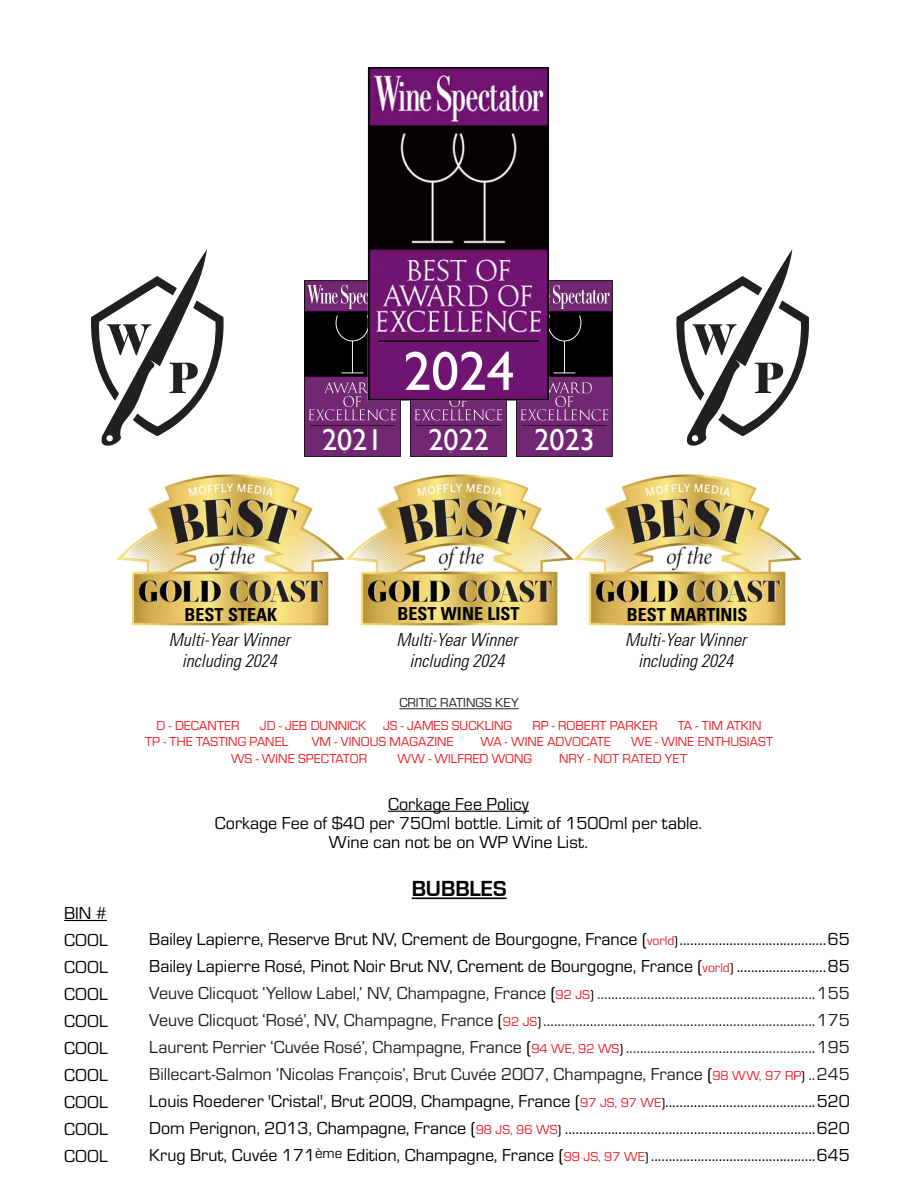
<style>
.page{position:relative;width:918px;height:1188px;background:#fff}
.page>*{position:absolute;margin:0;border:0;box-sizing:border-box;transform-origin:0 0}
.t1{font:55.5px "Gill Sans";color:#fff}
.t2{font:30.15px "Gill Sans";color:#fff}
.t3{font:700 22.5px "Eurostile";color:#000}
.t4{font:18px/27px "Eurostile";color:#000;text-align:justify}
.t5{font:italic 300 condensed 18px/21.6px "Univers 47";color:#000;text-align:center}
.t6{font:700 condensed 18px "Univers";color:#000}
.t7{font:13.5px "Eurostile";color:#ed1c24}
.t8{font:13.5px "Eurostile";letter-spacing:.01em;color:#231f20}
.s1{font-size:13.5px;color:#ed1c24}
.s2{font-size:13.5px}
.s3{color:#231f20}
</style>
<div class="page">
<svg style="left:686px;top:249px;width:123px;height:197px"></svg>
<hr style="left:399px;top:708px;width:120px;height:1px;background:#231f20">
<img style="left:117px;top:475px;width:684px;height:151px">
<hr style="left:412px;top:897px;width:95px;height:2px;background:#000">
<svg style="left:91px;top:249px;width:117px;height:197px"></svg>
<hr style="left:64px;top:920px;width:43px;height:1px;background:#000">
<hr style="left:388px;top:811px;width:141px;height:1px;background:#000">
<img style="left:304px;top:404px;width:96px;height:52px">
<img style="left:411px;top:404px;width:96px;height:52px">
<div style="left:308px;top:427px;width:88px;height:25px;background:#722773"></div>
<div style="left:414px;top:427px;width:89px;height:25px;background:#722773"></div>
<img style="left:517px;top:404px;width:96px;height:52px">
<div style="left:520px;top:430px;width:89px;height:25px;background:#722773"></div>
<img style="left:208px;top:67px;width:498px;height:337px">
<div style="left:376px;top:343px;width:164px;height:50px;background:#701471"></div>
<h1 class="t1" style="left:404px;top:339px;width:112px">2024</h1>
<h2 class="t2" style="left:322px;top:422px;width:62px">2021</h2>
<h2 class="t2" style="left:429px;top:422px;width:62px">2022</h2>
<h2 class="t2" style="left:535px;top:422px;width:62px">2023</h2>
<p class="t4" style="left:64px;top:899px;width:45px">BIN # COOL COOL COOL COOL COOL COOL COOL COOL COOL</p>
<p class="t6" style="left:185px;top:603px;width:94px">BEST STEAK</p>
<p class="t6" style="left:397px;top:602px;width:124px">BEST WINE LIST</p>
<p class="t6" style="left:627px;top:603px;width:122px">BEST MARTINIS</p>
<p class="t5" style="left:169px;top:628px;width:122px">Multi-Year Winner including 2024</p>
<p class="t5" style="left:397px;top:628px;width:122px">Multi-Year Winner including 2024</p>
<p class="t5" style="left:625px;top:628px;width:122px">Multi-Year Winner including 2024</p>
<p class="t8" style="left:399px;top:694px;width:121px">CRITIC RATINGS KEY</p>
<p class="t7" style="left:157px;top:717px;width:85px">D - DECANTER</p>
<p class="t7" style="left:260px;top:717px;width:254px">JD - JEB DUNNICK JS - JAMES SUCKLING</p>
<p class="t7" style="left:532px;top:717px;width:127px">RP - ROBERT PARKER</p>
<p class="t7" style="left:678px;top:717px;width:85px">TA - TIM ATKIN</p>
<p class="t7" style="left:145px;top:733px;width:145px">TP - THE TASTING PANEL</p>
<p class="t7" style="left:312px;top:733px;width:143px">VM - VINOUS MAGAZINE</p>
<p class="t7" style="left:481px;top:733px;width:132px">WA - WINE ADVOCATE</p>
<p class="t7" style="left:631px;top:733px;width:143px">WE - WINE ENTHUSIAST</p>
<p class="t7" style="left:231px;top:750px;width:138px">WS - WINE SPECTATOR</p>
<p class="t7" style="left:397px;top:750px;width:136px">WW - WILFRED WONG</p>
<p class="t7" style="left:559px;top:750px;width:129px">NRY - NOT RATED YET</p>
<p class="t4" style="left:215px;top:793px;width:489px;line-height:19.5px;text-align:center">Corkage Fee Policy<br>Corkage Fee of $40 per 750ml bottle. Limit of 1500ml per table.<br>Wine can not be on WP Wine List.</p>
<p class="t3" style="left:412px;top:876px;width:96px">BUBBLES</p>
<p class="t4" style="left:149px;top:925px;width:702px">Bailey Lapierre, Reserve Brut NV, Crement de Bourgogne, France (<span class="s1">vorld</span><span class="s2">)</span>.........................................65<br>Bailey Lapierre Rosé, Pinot Noir Brut NV, Crement de Bourgogne, France (<span class="s1">vorld</span><span class="s2">)</span> .........................85<br><span class="s3">Veuve Clicquot ‘Yellow Label,’ NV, Champagne, France</span> (<span class="s1">92 JS</span><span class="s2">)</span> <span class="s3">.............................................................155<br>Veuve Clicquot ‘Rosé’, NV, Champagne, France</span> (<span class="s1">92 JS</span><span class="s2">)</span> <span class="s3">............................................................................175<br>Laurent Perrier ‘Cuvée Rosé’, Champagne, France</span> (<span class="s1">94 WE, 92 WS</span><span class="s2">)</span> <span class="s3">.....................................................195<br>Billecart-Salmon ‘Nicolas François’, Brut Cuvée 2007, Champagne, France</span> (<span class="s1">98 WW, 97 RP</span><span class="s2">)</span> <span class="s3">..245<br></span>Louis Roederer 'Cristal', Brut 2009, Champagne, France (<span class="s1">97 JS, 97 WE</span><span class="s2">)</span>..........................................520<br>Dom Perignon, 2013, Champagne, France (<span class="s1">98 JS, 96 WS</span><span class="s2">)</span> ......................................................................620<br>Krug Brut, Cuvée 171<sup>ème</sup> Edition, Champagne, France (<span class="s1">99 JS, 97 WE</span><span class="s2">)</span> ..............................................645</p>
</div>
